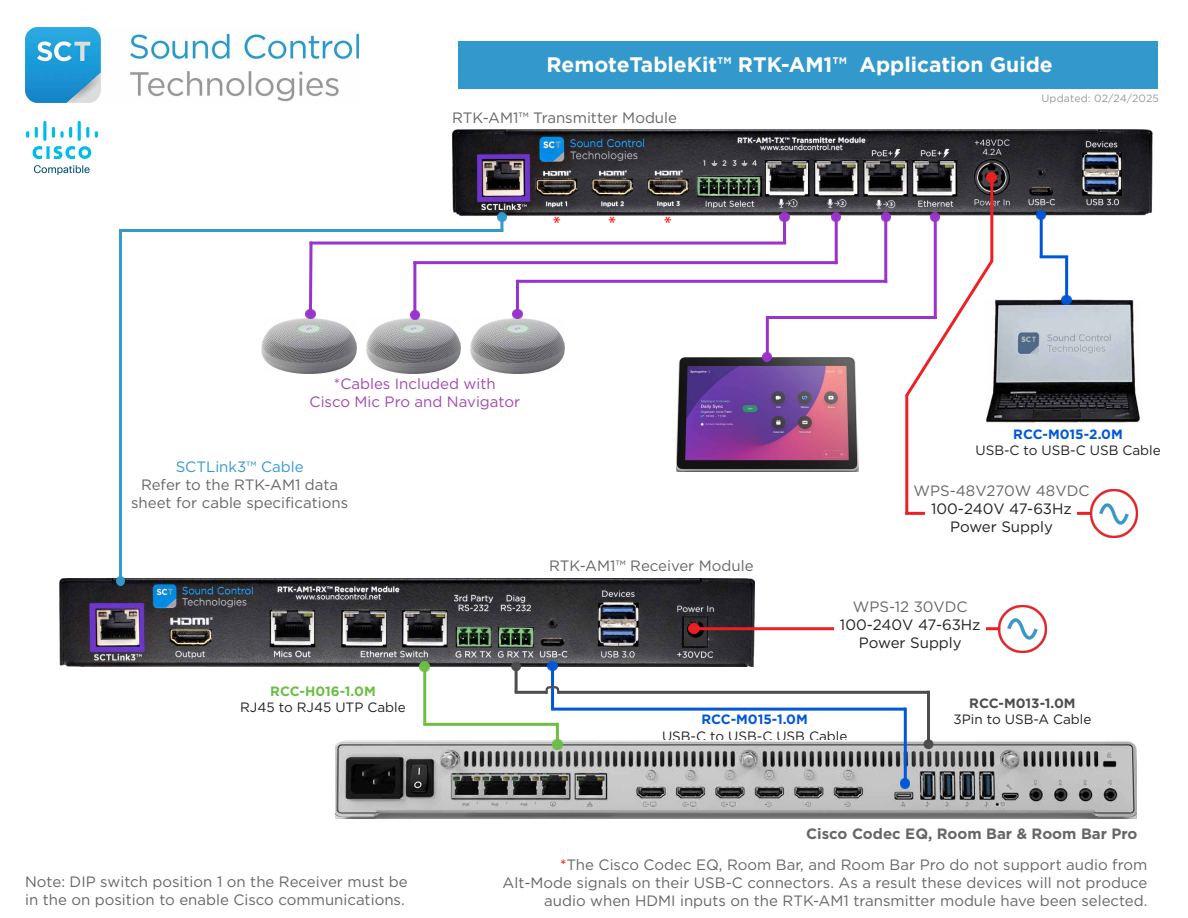
<style>
.page{position:relative;width:1188px;height:918px;background:#fff}
.page>*{position:absolute;margin:0;border:0;box-sizing:border-box;transform-origin:0 0}
.t1{font:700 21px "Gotham";color:#fff}
.t2{font:18px "Myriad Pro";color:#f00}
.t3{font:15px/18px "Gotham HTF";color:#666;text-align:center}
.t4{font:15px/18px "Gotham HTF";color:#231f20;text-align:center}
.t5{font:15px/18px "Gotham HTF";color:#a347b2;text-align:center}
.t6{font:700 15px "Gotham";color:#666}
.t7{font:15px "Gotham HTF";color:#666767}
.t8{font:15px "Gotham HTF";color:#3599cc}
.t9{font:13.5px "Gotham HTF";color:#231f20}
.t10{font:700 13.5px "Gotham";color:#0057da}
.t11{font:700 13.5px "Gotham";color:#6cbe45}
.t12{font:700 13.5px "Gotham";color:#4f4c4d}
.t13{font:10.5px "Gotham HTF";letter-spacing:.02em;color:#989898}
.s1{color:#f00}
</style>
<div class="page">
<img style="left:677px;top:357px;width:181px;height:115px">
<img style="left:986px;top:300px;width:154px;height:123px">
<hr style="left:783px;top:217px;width:3px;height:26px;background:#93c">
<hr style="left:310px;top:242px;width:476px;height:3px;background:#93c">
<hr style="left:835px;top:199px;width:3px;height:65px;background:#93c">
<hr style="left:884px;top:218px;width:3px;height:65px;background:#93c">
<hr style="left:413px;top:261px;width:425px;height:3px;background:#93c">
<hr style="left:517px;top:280px;width:370px;height:3px;background:#93c">
<hr style="left:413px;top:261px;width:3px;height:54px;background:#93c">
<hr style="left:516px;top:280px;width:3px;height:36px;background:#93c">
<hr style="left:934px;top:219px;width:3px;height:100px;background:#93c">
<hr style="left:766px;top:316px;width:3px;height:38px;background:#93c">
<hr style="left:767px;top:316px;width:170px;height:3px;background:#93c">
<hr style="left:1040px;top:214px;width:3px;height:43px;background:#0057da">
<hr style="left:1065px;top:257px;width:3px;height:43px;background:#0057da">
<hr style="left:1040px;top:255px;width:28px;height:3px;background:#0057da">
<img style="left:262px;top:319px;width:94px;height:54px">
<img style="left:366px;top:319px;width:95px;height:54px">
<img style="left:470px;top:319px;width:95px;height:54px">
<img style="left:452px;top:129px;width:700px;height:87px">
<img style="left:60px;top:579px;width:695px;height:88px">
<img style="left:335px;top:741px;width:801px;height:77px">
<svg style="left:901px;top:779px;width:9px;height:9px"></svg>
<svg style="left:116px;top:577px;width:9px;height:8px"></svg>
<svg style="left:498px;top:213px;width:8px;height:17px"></svg>
<hr style="left:120px;top:229px;width:383px;height:3px;background:#39c">
<hr style="left:119px;top:229px;width:3px;height:350px;background:#39c">
<hr style="left:904px;top:708px;width:3px;height:73px;background:#0057da">
<hr style="left:551px;top:669px;width:3px;height:40px;background:#0057da">
<hr style="left:551px;top:708px;width:354px;height:3px;background:#0057da">
<svg style="left:420px;top:662px;width:10px;height:9px"></svg>
<svg style="left:553px;top:739px;width:9px;height:10px"></svg>
<hr style="left:423px;top:669px;width:3px;height:54px;background:#6cbe45">
<hr style="left:556px;top:723px;width:3px;height:21px;background:#6cbe45">
<hr style="left:423px;top:723px;width:134px;height:3px;background:#6cbe45">
<hr style="left:694px;top:627px;width:306px;height:3px;background:#ed2024">
<hr style="left:905px;top:395px;width:3px;height:119px;background:#ed2024">
<hr style="left:990px;top:177px;width:3px;height:84px;background:#ed2024">
<svg style="left:905px;top:256px;width:91px;height:144px"></svg>
<img style="left:999px;top:605px;width:47px;height:47px">
<img style="left:1008px;top:619px;width:29px;height:20px">
<hr style="left:905px;top:512px;width:186px;height:3px;background:#ed2024">
<img style="left:1090px;top:490px;width:47px;height:47px">
<img style="left:1099px;top:503px;width:29px;height:21px">
<img style="left:925px;top:512px;width:152px;height:3px">
<img style="left:834px;top:627px;width:152px;height:3px">
<svg style="left:689px;top:624px;width:10px;height:10px"></svg>
<svg style="left:987px;top:172px;width:10px;height:10px"></svg>
<div style="left:511px;top:661px;width:10px;height:10px;background:#4f4c4d;border-radius:50%"></div>
<div style="left:924px;top:739px;width:9px;height:10px;background:#4f4c4d;border-radius:50%"></div>
<hr style="left:515px;top:668px;width:3px;height:24px;background:#4f4c4d">
<hr style="left:515px;top:691px;width:32px;height:3px;background:#4f4c4d">
<hr style="left:927px;top:691px;width:3px;height:53px;background:#4f4c4d">
<svg style="left:544px;top:686px;width:16px;height:8px"></svg>
<hr style="left:558px;top:691px;width:370px;height:3px;background:#4f4c4d">
<svg style="left:1062px;top:295px;width:9px;height:10px"></svg>
<svg style="left:1036px;top:210px;width:10px;height:9px"></svg>
<svg style="left:548px;top:661px;width:9px;height:10px"></svg>
<svg style="left:780px;top:213px;width:9px;height:9px"></svg>
<svg style="left:832px;top:212px;width:9px;height:10px"></svg>
<svg style="left:881px;top:213px;width:9px;height:9px"></svg>
<svg style="left:306px;top:241px;width:9px;height:78px"></svg>
<svg style="left:410px;top:310px;width:10px;height:9px"></svg>
<svg style="left:513px;top:310px;width:9px;height:9px"></svg>
<svg style="left:931px;top:212px;width:9px;height:10px"></svg>
<svg style="left:763px;top:353px;width:9px;height:9px"></svg>
<img style="left:25px;top:27px;width:333px;height:76px">
<div style="left:458px;top:42px;width:700px;height:46px;background:#39c"></div>
<img style="left:26px;top:121px;width:72px;height:54px">
<h1 class="t1" style="left:547px;top:51px;width:508px">RemoteTableKit™ RTK-AM1™ Application Guide</h1>
<p class="t3" style="left:452px;top:108px;width:226px">RTK-AM1™ Transmitter Module</p>
<p class="t2" style="left:553px;top:212px;width:9px">*</p>
<p class="t2" style="left:609px;top:212px;width:9px">*</p>
<p class="t2" style="left:664px;top:212px;width:9px">*</p>
<p class="t5" style="left:310px;top:375px;width:212px">*Cables Included with<br>Cisco Mic Pro and Navigator</p>
<p class="t8" style="left:176px;top:458px;width:129px">SCTLink3™ Cable</p>
<p class="t3" style="left:131px;top:475px;width:219px">Refer to the RTK-AM1 data sheet for cable specifications</p>
<p class="t3" style="left:549px;top:556px;width:206px">RTK-AM1™ Receiver Module</p>
<p class="t13" style="left:1041px;top:92px;width:119px">Updated: 02/24/2025</p>
<p class="t10" style="left:1013px;top:425px;width:111px">RCC-M015-2.0M</p>
<p class="t9" style="left:975px;top:443px;width:187px">USB-C to USB-C USB Cable</p>
<p class="t7" style="left:914px;top:483px;width:177px">WPS-48V270W 48VDC</p>
<p class="t4" style="left:931px;top:500px;width:142px">100-240V 47-63Hz<br>Power Supply</p>
<p class="t7" style="left:853px;top:598px;width:116px">WPS-12 30VDC</p>
<p class="t4" style="left:840px;top:615px;width:142px">100-240V 47-63Hz<br>Power Supply</p>
<p class="t11" style="left:270px;top:682px;width:107px">RCC-H016-1.0M</p>
<p class="t9" style="left:240px;top:700px;width:167px">RJ45 to RJ45 UTP Cable</p>
<p class="t12" style="left:969px;top:694px;width:108px">RCC-M013-1.0M</p>
<p class="t9" style="left:954px;top:712px;width:139px">3Pin to USB-A Cable</p>
<p class="t10" style="left:701px;top:711px;width:108px">RCC-M015-1.0M</p>
<p class="t9" style="left:662px;top:728px;width:187px">USB-C to USB-C USB Cable</p>
<p class="t3" style="left:25px;top:873px;width:384px;text-align:left">Note: DIP switch position 1 on the Receiver must be in the on position to enable Cisco communications.</p>
<p class="t6" style="left:806px;top:824px;width:333px">Cisco Codec EQ, Room Bar &amp; Room Bar Pro</p>
<p class="t3" style="left:503px;top:855px;width:646px;text-align:right"><span class="s1">*</span>The Cisco Codec EQ, Room Bar, and Room Bar Pro do not support audio from<br>Alt-Mode signals on their USB-C connectors. As a result these devices will not produce audio when HDMI inputs on the RTK-AM1 transmitter module have been selected.</p>
</div>
